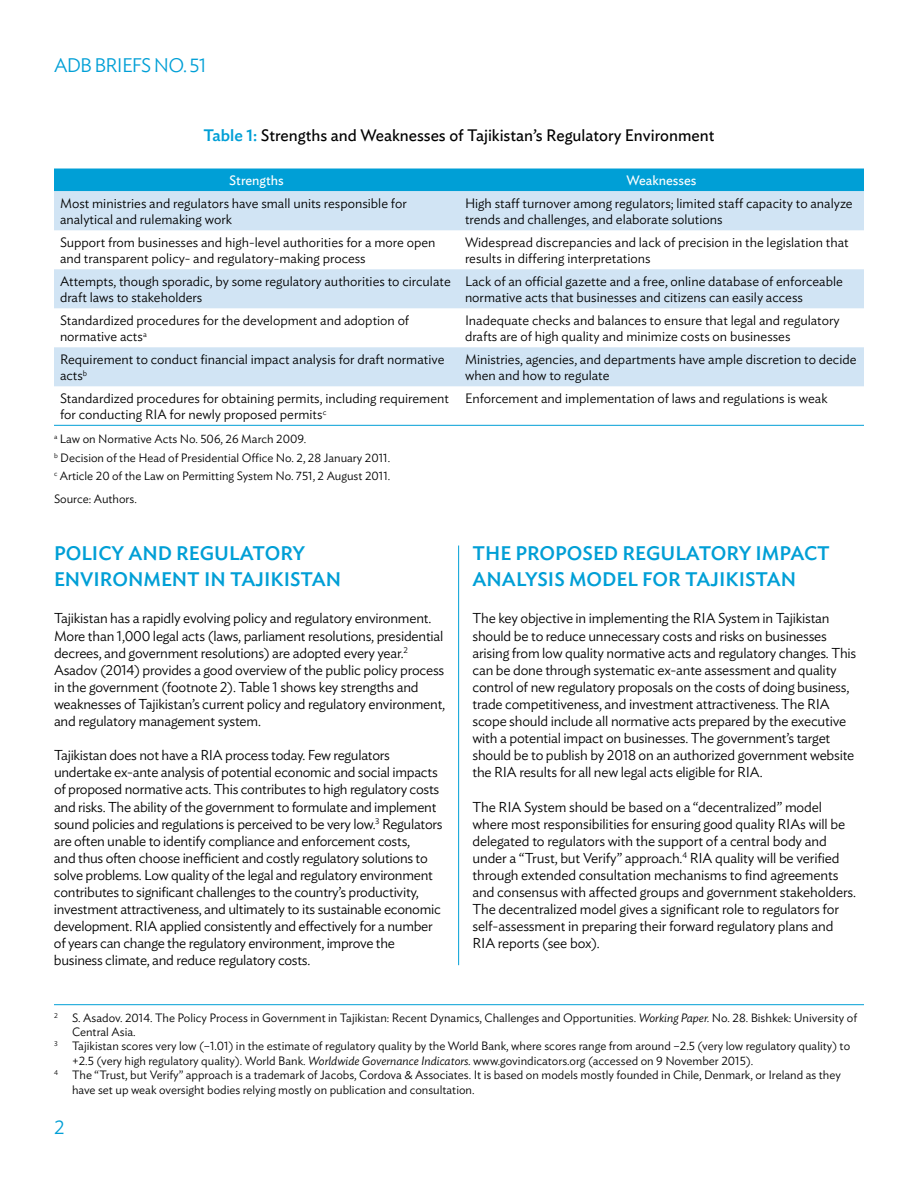
<style>
.page{position:relative;width:918px;height:1188px;background:#fff}
.page>*{position:absolute;margin:0;border:0;box-sizing:border-box;transform-origin:0 0}
.t1{font:500 19.5px/25.5px "Ideal Sans";color:#009fd6}
.t2{font:300 19.5px "Ideal Sans";letter-spacing:-.04em;color:#009fd6}
.t3{font:16.5px "Ideal Sans";color:#000}
.t4{font:300 14.25px/17.1px "Ideal Sans";letter-spacing:-.015em;color:#000}
.t5{font:300 13.5px/16.2px "Ideal Sans";color:#000}
.t6{font:13.5px "Ideal Sans";color:#fff}
.t7{font:300 12px/18.6px "Ideal Sans";color:#000}
.s1{font-weight:500;color:#009fd6}
.s2{font-style:italic}
</style>
<div class="page">
<hr style="left:458px;top:546px;width:1px;height:419px;background:#009fd6">
<hr style="left:54px;top:1004px;width:810px;height:1px;background:#009fd6">
<div style="left:54px;top:169px;width:810px;height:22px;background:#009fd6"></div>
<svg style="left:54px;top:191px;width:810px;height:195px;fill:#d1e4f4"></svg>
<hr style="left:54px;top:425px;width:405px;height:1px;background:#009fd6">
<hr style="left:459px;top:425px;width:405px;height:1px;background:#009fd6">
<h1 class="t2" style="left:54px;top:50px;width:154px">ADB BRIEFS NO. 51</h1>
<p class="t3" style="left:203px;top:122px;width:513px"><span class="s1">TABLE 1:</span> Strengths and Weaknesses of Tajikistan’s Regulatory Environment</p>
<p class="t6" style="left:229px;top:170px;width:56px">Strengths</p>
<p class="t6" style="left:627px;top:170px;width:71px">Weaknesses</p>
<p class="t5" style="left:60px;top:194px;width:348px">Most ministries and regulators have small units responsible for analytical and rulemaking work</p>
<p class="t5" style="left:465px;top:194px;width:389px">High staff turnover among regulators; limited staff capacity to analyze trends and challenges, and elaborate solutions</p>
<p class="t5" style="left:60px;top:233px;width:377px">Support from businesses and high-level authorities for a more open and transparent policy- and regulatory-making process</p>
<p class="t5" style="left:465px;top:233px;width:385px">Widespread discrepancies and lack of precision in the legislation that results in differing interpretations</p>
<p class="t5" style="left:60px;top:272px;width:392px">Attempts, though sporadic, by some regulatory authorities to circulate draft laws to stakeholders</p>
<p class="t5" style="left:465px;top:272px;width:379px">Lack of an official gazette and a free, online database of enforceable normative acts that businesses and citizens can easily access</p>
<p class="t5" style="left:60px;top:311px;width:351px">Standardized procedures for the development and adoption of normative acts<sup>a</sup></p>
<p class="t5" style="left:465px;top:311px;width:376px">Inadequate checks and balances to ensure that legal and regulatory drafts are of high quality and minimize costs on businesses</p>
<p class="t5" style="left:60px;top:350px;width:386px">Requirement to conduct financial impact analysis for draft normative acts<sup>b</sup></p>
<p class="t5" style="left:465px;top:350px;width:393px">Ministries, agencies, and departments have ample discretion to decide when and how to regulate</p>
<p class="t5" style="left:60px;top:389px;width:390px">Standardized procedures for obtaining permits, including requirement for conducting RIA for newly proposed permits<sup>c</sup></p>
<p class="t5" style="left:465px;top:389px;width:364px">Enforcement and implementation of laws and regulations is weak</p>
<p class="t7" style="left:54px;top:429px;width:338px"><sup>a</sup> Law on Normative Acts No. 506, 26 March 2009.<br><sup>b</sup> Decision of the Head of Presidential Office No. 2, 28 January 2011. <sup>c</sup> Article 20 of the Law on Permitting System No. 751, 2 August 2011.</p>
<p class="t7" style="left:54px;top:489px;width:84px">Source: Authors.</p>
<h1 class="t1" style="left:54px;top:539px;width:253px">POLICY AND REGULATORY<br>ENVIRONMENT IN TAJIKISTAN</h1>
<p class="t4" style="left:54px;top:609px;width:393px">Tajikistan has a rapidly evolving policy and regulatory environment.<br>More than 1,000 legal acts (laws, parliament resolutions, presidential decrees, and government resolutions) are adopted every year.<sup>2<br></sup>Asadov (2014) provides a good overview of the public policy process in the government (footnote 2). Table 1 shows key strengths and weaknesses of Tajikistan’s current policy and regulatory environment, and regulatory management system.</p>
<p class="t4" style="left:54px;top:746px;width:390px">Tajikistan does not have a RIA process today. Few regulators undertake ex-ante analysis of potential economic and social impacts of proposed normative acts. This contributes to high regulatory costs and risks. The ability of the government to formulate and implement sound policies and regulations is perceived to be very low.<sup>3</sup> Regulators are often unable to identify compliance and enforcement costs,<br>and thus often choose inefficient and costly regulatory solutions to solve problems. Low quality of the legal and regulatory environment contributes to significant challenges to the country’s productivity, investment attractiveness, and ultimately to its sustainable economic development. RIA applied consistently and effectively for a number of years can change the regulatory environment, improve the business climate, and reduce regulatory costs.</p>
<h1 class="t1" style="left:472px;top:539px;width:177px">THE PROPOSED REGULATORY</h1>
<h1 class="t1" style="left:756px;top:539px;width:21px">IMPACT</h1>
<h1 class="t1" style="left:472px;top:565px;width:26px">ANALYSIS</h1>
<h1 class="t1" style="left:569px;top:565px;width:229px">MODEL FOR TAJIKISTAN</h1>
<p class="t4" style="left:472px;top:609px;width:385px">The key objective in implementing the RIA System in Tajikistan should be to reduce unnecessary costs and risks on businesses arising from low quality normative acts and regulatory changes. This can be done through systematic ex-ante assessment and quality control of new regulatory proposals on the costs of doing business, trade competitiveness, and investment attractiveness. The RIA scope should include all normative acts prepared by the executive with a potential impact on businesses. The government’s target should be to publish by 2018 on an authorized government website the RIA results for all new legal acts eligible for RIA.</p>
<p class="t4" style="left:472px;top:797px;width:385px">The RIA System should be based on a “decentralized” model where most responsibilities for ensuring good quality RIAs will be delegated to regulators with the support of a central body and under a “Trust, but Verify” approach.<sup>4</sup> RIA quality will be verified through extended consultation mechanisms to find agreements and consensus with affected groups and government stakeholders.<br>The decentralized model gives a significant role to regulators for self-assessment in preparing their forward regulatory plans and RIA reports (see box).</p>
<p class="t7" style="left:54px;top:1007px;width:805px"><sup>2</sup> S. Asadov. 2014. The Policy Process in Government in Tajikistan: Recent Dynamics, Challenges and Opportunities. <span class="s2">Working Paper.</span> No. 28. Bishkek: University of</p>
<p class="t7" style="left:72px;top:1021px;width:65px">Central Asia.</p>
<p class="t7" style="left:54px;top:1036px;width:798px"><sup>3</sup> Tajikistan scores very low (–1.01) in the estimate of regulatory quality by the World Bank, where scores range from around –2.5 (very low regulatory quality) to</p>
<p class="t7" style="left:72px;top:1050px;width:683px">+2.5 (very high regulatory quality). World Bank. <span class="s2">Worldwide Governance Indicators.</span> www.govindicators.org (accessed on 9 November 2015).</p>
<p class="t7" style="left:54px;top:1065px;width:788px"><sup>4</sup> The “Trust, but Verify” approach is a trademark of Jacobs, Cordova &amp; Associates. It is based on models mostly founded in Chile, Denmark, or Ireland as they</p>
<p class="t7" style="left:72px;top:1079px;width:404px">have set up weak oversight bodies relying mostly on publication and consultation.</p>
<h1 class="t2" style="left:54px;top:1112px;width:12px">2</h1>
</div>
